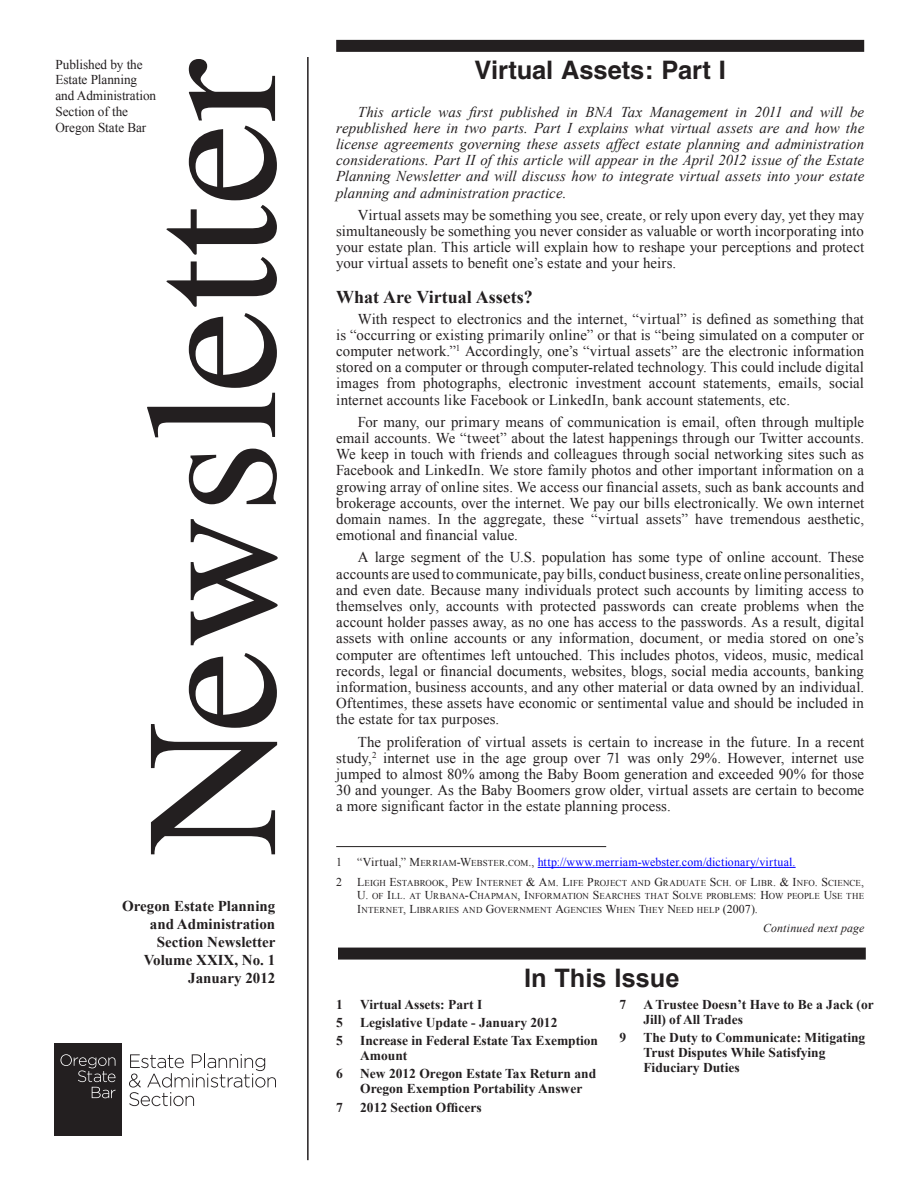
<style>
.page{position:relative;width:918px;height:1188px;background:#fff}
.page>*{position:absolute;margin:0;border:0;box-sizing:border-box;transform-origin:0 0}
.Body_Headline{font:700 25.5px "Helvetica";letter-spacing:-.005em;color:#231f20}
.Body_Headline-2{font:700 25.5px "Arial";color:#231f20}
.subhead{font:700 18px "Times New Roman";color:#231f20}
.Body{font:15px/16.2px "Times New Roman";letter-spacing:.005em;color:#231f20;text-align:justify}
.Body-2{font:italic 15px/16.2px "Times New Roman";letter-spacing:.005em;color:#231f20;text-align:justify}
.Writer{font:700 15px "Times New Roman";color:#231f20}
.Cover_TOC{font:700 13.5px/15px "Times New Roman";color:#231f20}
.t1{font:13.5px "Times New Roman";letter-spacing:-.005em;color:#231f20}
.Footnotes{font:12px "Times New Roman";letter-spacing:.025em;color:#00f}
.Footnotes-2{font:italic 12px "Times New Roman";letter-spacing:.015em;color:#231f20}
.Footnotes-3{font:12px "Times New Roman";color:#231f20}
.Footnotes-4{font:9px/13.5px "Times New Roman";letter-spacing:.015em;color:#231f20}
.s1{color:#231f20}
.s2{font-size:9px;color:#231f20}
.s3{font-size:12px}
</style>
<div class="page">
<div style="left:338px;top:948px;width:528px;height:12px;background:#231f20"></div>
<hr style="left:307px;top:57px;width:2px;height:1103px;background:#231f20">
<div style="left:336px;top:40px;width:528px;height:12px;background:#231f20"></div>
<hr style="left:336px;top:846px;width:270px;height:1px;background:#231f20">
<hr style="left:538px;top:867px;width:258px;height:1px;background:#00f">
<svg style="left:147px;top:59px;width:131px;height:795px"></svg>
<div style="left:54px;top:1043px;width:68px;height:92px;background:#231f20"></div>
<svg style="left:60px;top:1054px;width:56px;height:44px"></svg>
<svg style="left:129px;top:1054px;width:147px;height:52px"></svg>
<p class="t1" style="left:56px;top:55px;width:89px">Published by the</p>
<p class="t1" style="left:56px;top:71px;width:83px">Estate Planning</p>
<p class="t1" style="left:56px;top:86px;width:102px">and Administration</p>
<p class="t1" style="left:56px;top:102px;width:74px">Section of the</p>
<p class="t1" style="left:56px;top:118px;width:92px">Oregon State Bar</p>
<p class="Body_Headline" style="left:474px;top:54px;width:253px">Virtual Assets: Part I</p>
<p class="Body-2" style="left:336px;top:103px;width:530px;text-indent:22px">This article was first published in BNA Tax Management in 2011 and will be republished here in two parts. Part I explains what virtual assets are and how the license agreements governing these assets affect estate planning and administration considerations. Part II of this article will appear in the April 2012 issue of the Estate Planning Newsletter and will discuss how to integrate virtual assets into your estate planning and administration practice.</p>
<p class="Body" style="left:336px;top:207px;width:529px;text-indent:22px">Virtual assets may be something you see, create, or rely upon every day, yet they may simultaneously be something you never consider as valuable or worth incorporating into your estate plan. This article will explain how to reshape your perceptions and protect your virtual assets to benefit one’s estate and your heirs.</p>
<p class="subhead" style="left:336px;top:284px;width:198px">What Are Virtual Assets?</p>
<p class="Body" style="left:336px;top:310px;width:529px;text-indent:22px">With respect to electronics and the internet, “virtual” is defined as something that is “occurring or existing primarily online” or that is “being simulated on a computer or computer network.”<sup>1</sup> Accordingly, one’s “virtual assets” are the electronic information stored on a computer or through computer-related technology. This could include digital images from photographs, electronic investment account statements, emails, social internet accounts like Facebook or LinkedIn, bank account statements, etc.</p>
<p class="Body" style="left:336px;top:414px;width:529px;text-indent:22px">For many, our primary means of communication is email, often through multiple email accounts. We “tweet” about the latest happenings through our Twitter accounts.<br>We keep in touch with friends and colleagues through social networking sites such as Facebook and LinkedIn. We store family photos and other important information on a growing array of online sites. We access our financial assets, such as bank accounts and brokerage accounts, over the internet. We pay our bills electronically. We own internet domain names. In the aggregate, these “virtual assets” have tremendous aesthetic, emotional and financial value.</p>
<p class="Body" style="left:336px;top:549px;width:530px;text-indent:22px">A large segment of the U.S. population has some type of online account. These accounts are used to communicate, pay bills, conduct business, create online personalities, and even date. Because many individuals protect such accounts by limiting access to themselves only, accounts with protected passwords can create problems when the account holder passes away, as no one has access to the passwords. As a result, digital assets with online accounts or any information, document, or media stored on one’s computer are oftentimes left untouched. This includes photos, videos, music, medical records, legal or financial documents, websites, blogs, social media accounts, banking information, business accounts, and any other material or data owned by an individual.<br>Oftentimes, these assets have economic or sentimental value and should be included in the estate for tax purposes.</p>
<p class="Body" style="left:336px;top:733px;width:530px;text-indent:22px">The proliferation of virtual assets is certain to increase in the future. In a recent study,<sup>2</sup> internet use in the age group over 71 was only 29%. However, internet use jumped to almost 80% among the Baby Boom generation and exceeded 90% for those 30 and younger. As the Baby Boomers grow older, virtual assets are certain to become a more significant factor in the estate planning process.</p>
<p class="Footnotes-3" style="left:336px;top:854px;width:7px">1</p>
<p class="Footnotes" style="left:357px;top:854px;width:440px"><span class="s1">“Virtual,”</span> <span class="s1">M</span><span class="s2">ERRIAM</span><span class="s1">-W</span><span class="s2">EBSTER</span><span class="s1">.</span><span class="s2">COM</span><span class="s1">.,</span> http://www.merriam-webster.com/dictionary/virtual.</p>
<p class="Footnotes-3" style="left:336px;top:874px;width:7px">2</p>
<p class="Footnotes-4" style="left:357px;top:876px;width:508px"><span class="s3">L</span>EIGH <span class="s3">E</span>STABROOK<span class="s3">, P</span>EW <span class="s3">I</span>NTERNET <span class="s3">&amp; A</span>M<span class="s3">. L</span>IFE <span class="s3">P</span>ROJECT AND <span class="s3">G</span>RADUATE <span class="s3">S</span>CH<span class="s3">.</span> OF <span class="s3">L</span>IBR<span class="s3">. &amp; I</span>NFO<span class="s3">. S</span>CIENCE<span class="s3">,<br>U.</span> OF <span class="s3">I</span>LL <span class="s3">.</span> AT <span class="s3">U</span>RBANA<span class="s3">-C</span>HAPMAN<span class="s3">, I</span>NFORMATION <span class="s3">S</span>EARCHES THAT <span class="s3">S</span>OLVE PROBLEMS<span class="s3">: H</span>OW PEOPLE <span class="s3">U</span>SE THE</p>
<p class="Writer" style="left:122px;top:896px;width:155px">Oregon Estate Planning</p>
<p class="Footnotes-4" style="left:357px;top:903px;width:402px"><span class="s3">I</span>NTERNET<span class="s3">, L</span>IBRARIES AND <span class="s3">G</span>OVERNMENT <span class="s3">A</span>GENCIES <span class="s3">W</span>HEN <span class="s3">T</span>HEY <span class="s3">N</span>EED HELP <span class="s3">(2007).</span></p>
<p class="Writer" style="left:150px;top:914px;width:127px">and Administration</p>
<p class="Writer" style="left:157px;top:932px;width:120px">Section Newsletter</p>
<p class="Writer" style="left:144px;top:950px;width:133px">Volume XXIX, No. 1</p>
<p class="Writer" style="left:188px;top:968px;width:89px">January 2012</p>
<p class="Footnotes-2" style="left:763px;top:920px;width:103px">Continued next page</p>
<p class="Body_Headline-2" style="left:524px;top:961px;width:157px">In This Issue</p>
<p class="Cover_TOC" style="left:336px;top:996px;width:8px">1</p>
<p class="Cover_TOC" style="left:360px;top:996px;width:124px">Virtual Assets: Part I</p>
<p class="Cover_TOC" style="left:336px;top:1014px;width:8px">5</p>
<p class="Cover_TOC" style="left:360px;top:1014px;width:199px">Legislative Update - January 2012</p>
<p class="Cover_TOC" style="left:336px;top:1033px;width:8px">5</p>
<p class="Cover_TOC" style="left:360px;top:1033px;width:239px">Increase in Federal Estate Tax Exemption<br>Amount</p>
<p class="Cover_TOC" style="left:336px;top:1066px;width:8px">6</p>
<p class="Cover_TOC" style="left:360px;top:1066px;width:238px">New 2012 Oregon Estate Tax Return and<br>Oregon Exemption Portability Answer</p>
<p class="Cover_TOC" style="left:336px;top:1099px;width:8px">7</p>
<p class="Cover_TOC" style="left:360px;top:1099px;width:123px">2012 Section Officers</p>
<p class="Cover_TOC" style="left:619px;top:996px;width:8px">7</p>
<p class="Cover_TOC" style="left:643px;top:996px;width:232px">A Trustee Doesn’t Have to Be a Jack (or<br>Jill) of All Trades</p>
<p class="Cover_TOC" style="left:619px;top:1029px;width:8px">9</p>
<p class="Cover_TOC" style="left:643px;top:1029px;width:223px">The Duty to Communicate: Mitigating<br>Trust Disputes While Satisfying<br>Fiduciary Duties</p>
</div>
